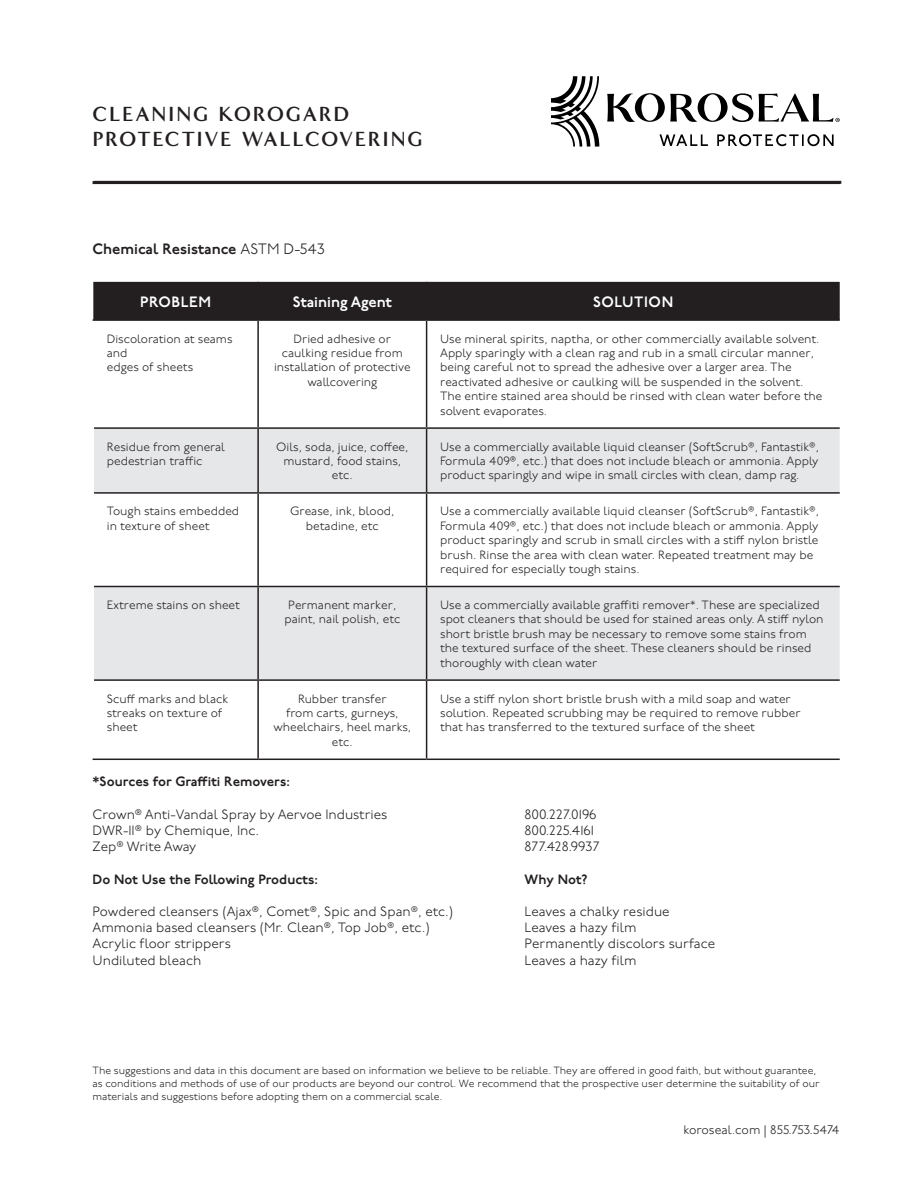
<style>
.page{position:relative;width:918px;height:1188px;background:#fff}
.page>*{position:absolute;margin:0;border:0;box-sizing:border-box;transform-origin:0 0}
.t1{font:700 21px "Minerva Modern";letter-spacing:.08em;color:#231f20}
.t2{font:600 15px "P22 Underground";color:#231f20}
.t3{font:600 15px "P22 Underground";letter-spacing:.04em;color:#fff}
.t4{font:600 15px "P22 Underground";color:#fff}
.t5{font:300 13.5px "P22 Underground";color:#231f20}
.t6{font:600 13.5px "P22 Underground";color:#231f20}
.t7{font:300 12.3px "P22 Underground";color:#231f20}
.t8{font:300 12px/14.4px "P22 Underground";color:#231f20}
.t9{font:300 10.5px/12.6px "P22 Underground";color:#231f20}
.s1{font-weight:300}
</style>
<div class="page">
<svg style="left:660px;top:134px;width:48px;height:12px"></svg>
<svg style="left:717px;top:134px;width:117px;height:12px"></svg>
<svg style="left:607px;top:93px;width:146px;height:29px"></svg>
<svg style="left:759px;top:93px;width:81px;height:29px"></svg>
<svg style="left:551px;top:76px;width:48px;height:71px"></svg>
<hr style="left:94px;top:181px;width:747px;height:3px;background:#231f20">
<div style="left:93px;top:282px;width:747px;height:37px;background:#231f20"></div>
<svg style="left:94px;top:429px;width:746px;height:250px;fill:#e6e7e9"></svg>
<hr style="left:257px;top:282px;width:2px;height:37px;background:#231f20">
<hr style="left:426px;top:282px;width:1px;height:37px;background:#231f20">
<hr style="left:93px;top:319px;width:165px;height:2px;background:#231f20">
<hr style="left:258px;top:319px;width:169px;height:2px;background:#231f20">
<hr style="left:257px;top:321px;width:2px;height:106px;background:#231f20">
<hr style="left:427px;top:319px;width:413px;height:2px;background:#231f20">
<hr style="left:426px;top:321px;width:1px;height:106px;background:#231f20">
<hr style="left:94px;top:427px;width:164px;height:2px;background:#231f20">
<hr style="left:258px;top:427px;width:169px;height:2px;background:#231f20">
<hr style="left:257px;top:429px;width:2px;height:63px;background:#231f20">
<hr style="left:427px;top:427px;width:413px;height:2px;background:#231f20">
<hr style="left:426px;top:429px;width:1px;height:63px;background:#231f20">
<hr style="left:94px;top:492px;width:164px;height:2px;background:#231f20">
<hr style="left:258px;top:492px;width:169px;height:2px;background:#231f20">
<hr style="left:257px;top:494px;width:2px;height:92px;background:#231f20">
<hr style="left:427px;top:492px;width:413px;height:2px;background:#231f20">
<hr style="left:426px;top:494px;width:1px;height:92px;background:#231f20">
<hr style="left:94px;top:586px;width:164px;height:1px;background:#231f20">
<hr style="left:258px;top:586px;width:169px;height:1px;background:#231f20">
<hr style="left:257px;top:587px;width:2px;height:92px;background:#231f20">
<hr style="left:427px;top:586px;width:413px;height:1px;background:#231f20">
<hr style="left:426px;top:587px;width:1px;height:92px;background:#231f20">
<hr style="left:94px;top:679px;width:164px;height:2px;background:#231f20">
<hr style="left:258px;top:679px;width:169px;height:2px;background:#231f20">
<hr style="left:257px;top:681px;width:2px;height:78px;background:#231f20">
<hr style="left:427px;top:679px;width:413px;height:2px;background:#231f20">
<hr style="left:426px;top:681px;width:1px;height:78px;background:#231f20">
<hr style="left:93px;top:759px;width:165px;height:1px;background:#231f20">
<hr style="left:258px;top:759px;width:169px;height:1px;background:#231f20">
<hr style="left:427px;top:759px;width:413px;height:1px;background:#231f20">
<p class="t1" style="left:93px;top:101px;width:258px">CLEANING KOROGARD</p>
<p class="t1" style="left:93px;top:127px;width:332px">PROTECTIVE WALLCOVERING</p>
<p class="t2" style="left:93px;top:241px;width:234px">Chemical Resistance <span class="s1">ASTM D-543</span></p>
<p class="t3" style="left:140px;top:293px;width:73px">PROBLEM</p>
<p class="t4" style="left:293px;top:293px;width:101px">Staining Agent</p>
<p class="t3" style="left:593px;top:293px;width:82px">SOLUTION</p>
<p class="t8" style="left:107px;top:332px;width:127px">Discoloration at seams and</p>
<p class="t8" style="left:107px;top:361px;width:88px">edges of sheets</p>
<p class="t8" style="left:274px;top:332px;width:138px;text-align:center">Dried adhesive or caulking residue from installation of protective wallcovering</p>
<p class="t8" style="left:440px;top:332px;width:381px">Use mineral spirits, naptha, or other commercially available solvent.<br>Apply sparingly with a clean rag and rub in a small circular manner, being careful not to spread the adhesive over a larger area. The</p>
<p class="t8" style="left:440px;top:375px;width:384px">reactivated adhesive or caulking will be suspended in the solvent.<br>The entire stained area should be rinsed with clean water before the solvent evaporates.</p>
<p class="t8" style="left:107px;top:440px;width:120px">Residue from general</p>
<p class="t8" style="left:107px;top:454px;width:97px">pedestrian traffic</p>
<p class="t8" style="left:107px;top:505px;width:134px">Tough stains embedded</p>
<p class="t8" style="left:107px;top:519px;width:104px">in texture of sheet</p>
<p class="t8" style="left:276px;top:440px;width:134px;text-align:center">Oils, soda, juice, coffee, mustard, food stains, etc.</p>
<p class="t8" style="left:440px;top:440px;width:381px;text-align:justify">Use a commercially available liquid cleanser (SoftScrub®, Fantastik®, Formula 409®, etc.) that does not include bleach or ammonia. Apply product sparingly and wipe in small circles with clean, damp rag.</p>
<p class="t8" style="left:290px;top:505px;width:106px;text-align:center">Grease, ink, blood, betadine, etc</p>
<p class="t8" style="left:440px;top:505px;width:381px">Use a commercially available liquid cleanser (SoftScrub®, Fantastik®, Formula 409®, etc.) that does not include bleach or ammonia. Apply product sparingly and scrub in small circles with a stiff nylon bristle brush. Rinse the area with clean water. Repeated treatment may be required for especially tough stains.</p>
<p class="t8" style="left:107px;top:598px;width:135px">Extreme stains on sheet</p>
<p class="t8" style="left:284px;top:598px;width:118px;text-align:center">Permanent marker, paint, nail polish, etc</p>
<p class="t8" style="left:440px;top:598px;width:385px">Use a commercially available graffiti remover*. These are specialized spot cleaners that should be used for stained areas only. A stiff nylon short bristle brush may be necessary to remove some stains from the textured surface of the sheet. These cleaners should be rinsed thoroughly with clean water</p>
<p class="t8" style="left:107px;top:692px;width:123px">Scuff marks and black streaks on texture of sheet</p>
<p class="t8" style="left:273px;top:692px;width:139px;text-align:center">Rubber transfer<br>from carts, gurneys, wheelchairs, heel marks, etc.</p>
<p class="t8" style="left:440px;top:692px;width:362px">Use a stiff nylon short bristle brush with a mild soap and water solution. Repeated scrubbing may be required to remove rubber that has transferred to the textured surface of the sheet</p>
<p class="t6" style="left:93px;top:774px;width:199px">*Sources for Graffiti Removers:</p>
<p class="t5" style="left:93px;top:807px;width:296px">Crown® Anti-Vandal Spray by Aervoe Industries</p>
<p class="t5" style="left:525px;top:807px;width:74px">800.227.0196</p>
<p class="t5" style="left:93px;top:823px;width:168px">DWR-II® by Chemique, Inc.</p>
<p class="t5" style="left:525px;top:823px;width:71px">800.225.4161</p>
<p class="t5" style="left:93px;top:839px;width:105px">Zep® Write Away</p>
<p class="t5" style="left:525px;top:839px;width:77px">877.428.9937</p>
<p class="t6" style="left:93px;top:871px;width:227px">Do Not Use the Following Products:</p>
<p class="t6" style="left:525px;top:871px;width:65px">Why Not?</p>
<p class="t5" style="left:93px;top:904px;width:362px">Powdered cleansers (Ajax®, Comet®, Spic and Span®, etc.)</p>
<p class="t5" style="left:525px;top:904px;width:147px">Leaves a chalky residue</p>
<p class="t5" style="left:93px;top:920px;width:339px">Ammonia based cleansers (Mr. Clean®, Top Job®, etc.)</p>
<p class="t5" style="left:525px;top:920px;width:113px">Leaves a hazy film</p>
<p class="t5" style="left:93px;top:936px;width:140px">Acrylic floor strippers</p>
<p class="t5" style="left:525px;top:936px;width:192px">Permanently discolors surface</p>
<p class="t5" style="left:93px;top:953px;width:110px">Undiluted bleach</p>
<p class="t5" style="left:525px;top:953px;width:113px">Leaves a hazy film</p>
<p class="t9" style="left:93px;top:1065px;width:729px">The suggestions and data in this document are based on information we believe to be reliable. They are offered in good faith, but without guarantee, as conditions and methods of use of our products are beyond our control. We recommend that the prospective user determine the suitability of our materials and suggestions before adopting them on a commercial scale.</p>
<p class="t7" style="left:683px;top:1123px;width:158px">koroseal.com | 855.753.5474</p>
</div>
